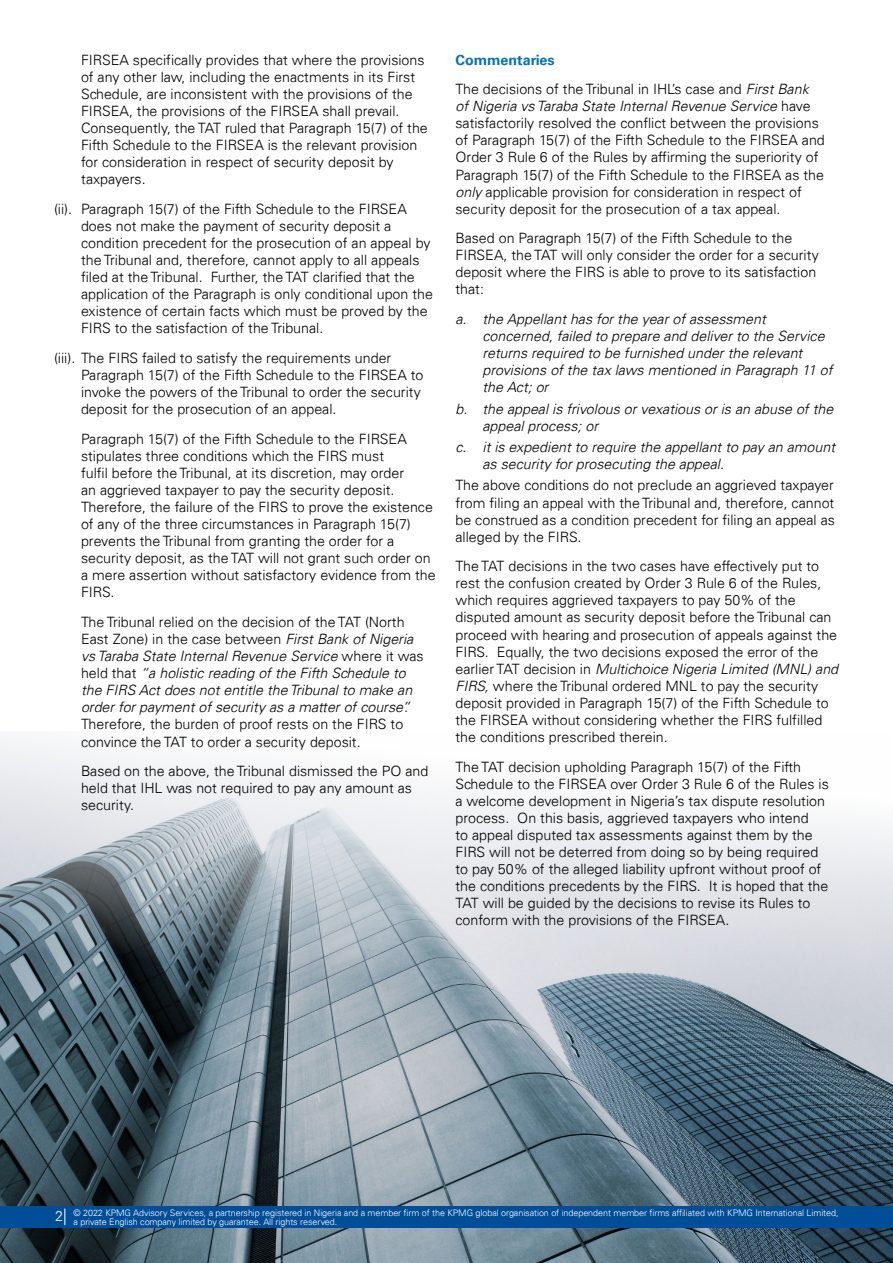
<style>
.page{position:relative;width:893px;height:1263px;background:#fff}
.page>*{position:absolute;margin:0;border:0;box-sizing:border-box;transform-origin:0 0}
.t1{font:300 16.5px "Univers 45";color:#fff}
.t2{font:300 14.25px/17.1px "Univers 45";color:#000}
.t3{font:italic 300 14.25px/17.1px "Univers 45";color:#000}
.t4{font:700 14.25px "Univers 65";color:#0072bc}
.t5{font:300 9px/9px "Univers 45";letter-spacing:-.005em;color:#fff}
.s1{font-style:normal}
.s2{font-style:italic}
</style>
<div class="page">
<img style="left:0;top:738px;width:893px;height:525px">
<div style="left:1px;top:1207px;width:892px;height:21px;background:#004e98"></div>
<p class="t2" style="left:81px;top:51px;width:348px">FIRSEA specifically provides that where the provisions of any other law, including the enactments in its First Schedule, are inconsistent with the provisions of the FIRSEA, the provisions of the FIRSEA shall prevail.<br>Consequently, the TAT ruled that Paragraph 15(7) of the Fifth Schedule to the FIRSEA is the relevant provision for consideration in respect of security deposit by taxpayers.</p>
<p class="t2" style="left:81px;top:200px;width:353px;text-indent:-27px">(ii). Paragraph 15(7) of the Fifth Schedule to the FIRSEA does not make the payment of security deposit a condition precedent for the prosecution of an appeal by the Tribunal and, therefore, cannot apply to all appeals filed at the Tribunal. Further, the TAT clarified that the application of the Paragraph is only conditional upon the existence of certain facts which must be proved by the FIRS to the satisfaction of the Tribunal.</p>
<p class="t2" style="left:81px;top:349px;width:344px;text-indent:-27px">(iii). The FIRS failed to satisfy the requirements under Paragraph 15(7) of the Fifth Schedule to the FIRSEA to invoke the powers of the Tribunal to order the security deposit for the prosecution of an appeal.</p>
<p class="t2" style="left:81px;top:430px;width:356px">Paragraph 15(7) of the Fifth Schedule to the FIRSEA stipulates three conditions which the FIRS must<br>fulfil before the Tribunal, at its discretion, may order<br>an aggrieved taxpayer to pay the security deposit.<br>Therefore, the failure of the FIRS to prove the existence of any of the three circumstances in Paragraph 15(7) prevents the Tribunal from granting the order for a security deposit, as the TAT will not grant such order on a mere assertion without satisfactory evidence from the FIRS.</p>
<p class="t3" style="left:81px;top:613px;width:344px"><span class="s1">The Tribunal relied on the decision of the TAT (North East Zone) in the case between</span> First Bank of Nigeria vs Taraba State Internal Revenue Service <span class="s1">where it was held that</span> “a holistic reading of the Fifth Schedule to the FIRS Act does not entitle the Tribunal to make an order for payment of security as a matter of course”.</p>
<p class="t2" style="left:81px;top:716px;width:324px">Therefore, the burden of proof rests on the FIRS to convince the TAT to order a security deposit.</p>
<p class="t2" style="left:81px;top:762px;width:349px">Based on the above, the Tribunal dismissed the PO and held that IHL was not required to pay any amount as security.</p>
<p class="t4" style="left:455px;top:51px;width:101px">Commentaries</p>
<p class="t2" style="left:455px;top:80px;width:371px">The decisions of the Tribunal in IHL’s case and <span class="s2">First Bank of Nigeria vs Taraba State Internal Revenue Service</span> have satisfactorily resolved the conflict between the provisions of Paragraph 15(7) of the Fifth Schedule to the FIRSEA and Order 3 Rule 6 of the Rules by affirming the superiority of Paragraph 15(7) of the Fifth Schedule to the FIRSEA as the <span class="s2">only</span> applicable provision for consideration in respect of security deposit for the prosecution of a tax appeal.</p>
<p class="t2" style="left:455px;top:230px;width:365px">Based on Paragraph 15(7) of the Fifth Schedule to the FIRSEA, the TAT will only consider the order for a security deposit where the FIRS is able to prove to its satisfaction that:</p>
<p class="t3" style="left:482px;top:310px;width:352px;text-indent:-27px">a. the Appellant has for the year of assessment concerned, failed to prepare and deliver to the Service returns required to be furnished under the relevant provisions of the tax laws mentioned in Paragraph 11 of the Act; or</p>
<p class="t3" style="left:482px;top:400px;width:352px;text-indent:-27px">b. the appeal is frivolous or vexatious or is an abuse of the appeal process; or</p>
<p class="t3" style="left:482px;top:438px;width:354px;text-indent:-27px">c. it is expedient to require the appellant to pay an amount as security for prosecuting the appeal.</p>
<p class="t2" style="left:455px;top:477px;width:381px;text-align:justify">The above conditions do not preclude an aggrieved taxpayer from filing an appeal with the Tribunal and, therefore, cannot be construed as a condition precedent for filing an appeal as alleged by the FIRS.</p>
<p class="t2" style="left:455px;top:557px;width:384px">The TAT decisions in the two cases have effectively put to rest the confusion created by Order 3 Rule 6 of the Rules, which requires aggrieved taxpayers to pay 50% of the disputed amount as security deposit before the Tribunal can proceed with hearing and prosecution of appeals against the FIRS. Equally, the two decisions exposed the error of the earlier TAT decision in <span class="s2">Multichoice Nigeria Limited (MNL) and FIRS,</span> where the Tribunal ordered MNL to pay the security deposit provided in Paragraph 15(7) of the Fifth Schedule to the FIRSEA without considering whether the FIRS fulfilled the conditions prescribed therein.</p>
<p class="t2" style="left:455px;top:758px;width:375px">The TAT decision upholding Paragraph 15(7) of the Fifth Schedule to the FIRSEA over Order 3 Rule 6 of the Rules is a welcome development in Nigeria’s tax dispute resolution process. On this basis, aggrieved taxpayers who intend<br>to appeal disputed tax assessments against them by the FIRS will not be deterred from doing so by being required to pay 50% of the alleged liability upfront without proof of the conditions precedents by the FIRS. It is hoped that the TAT will be guided by the decisions to revise its Rules to conform with the provisions of the FIRSEA.</p>
<p class="t1" style="left:63px;top:1205px;width:5px">|</p>
<p class="t5" style="left:55px;top:1208px;width:785px;text-indent:18px">© 2022 KPMG Advisory Services, a partnership registered in Nigeria and a member firm of the KPMG global organisation of independent member firms affiliated with KPMG International Limited,<br><sup>2</sup> a private English company limited by guarantee. All rights reserved.</p>
</div>
